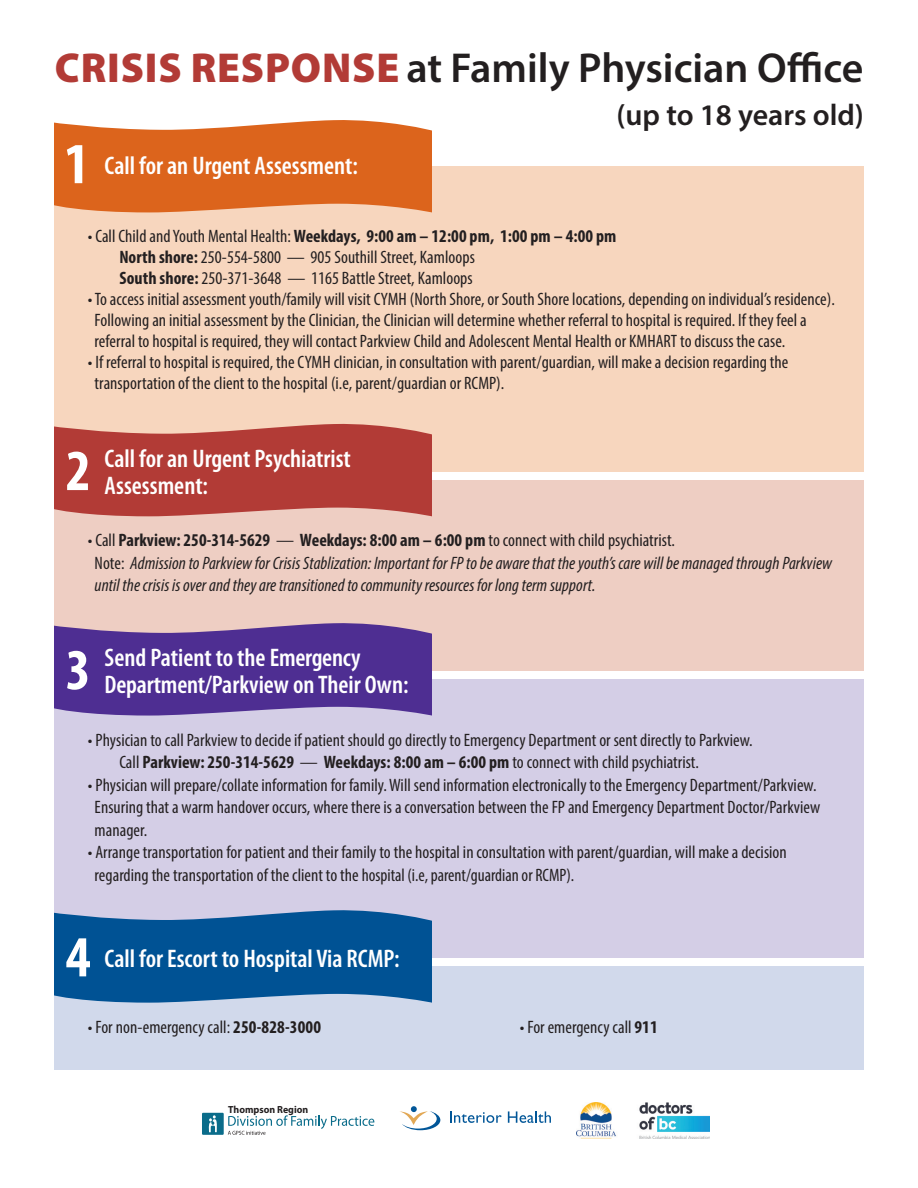
<style>
.page{position:relative;width:918px;height:1188px;background:#fff}
.page>*{position:absolute;margin:0;border:0;box-sizing:border-box;transform-origin:0 0}
.t1{font:700 condensed 58.5px "Myriad Pro";color:#fff}
.t2{font:600 42px "Myriad Pro";color:#231f20}
.t3{font:600 30px "Myriad Pro";color:#231f20}
.t4{font:600 condensed 25.5px "Myriad Pro";color:#fff}
.t5{font:condensed 18px/21px "Myriad Pro";letter-spacing:.005em;color:#231f20}
.t6{font:italic condensed 18px/22.5px "Myriad Pro";letter-spacing:.005em;color:#231f20}
.t7{font:700 condensed 18px "Myriad Pro";letter-spacing:.005em;color:#231f20}
.t8{font:700 10.35px "Myriad Pro";color:#231f20;scale:.96 1}
.s1{font-weight:900;color:#b23b36}
.s2{font-weight:400}
.s3{font-weight:700}
.s4{font-style:normal}
.s5{font-weight:700;font-style:normal}
</style>
<div class="page">
<div style="left:54px;top:166px;width:810px;height:306px;background:#f7d6be"></div>
<svg style="left:54px;top:120px;width:378px;height:92px;background:#df712f"></svg>
<div style="left:54px;top:481px;width:810px;height:190px;background:#eecec3"></div>
<svg style="left:54px;top:423px;width:378px;height:93px;background:#b94b45"></svg>
<svg style="left:400px;top:1106px;width:40px;height:24px"></svg>
<svg style="left:450px;top:1111px;width:52px;height:12px"></svg>
<svg style="left:508px;top:1111px;width:43px;height:12px"></svg>
<svg style="left:228px;top:1115px;width:146px;height:20px"></svg>
<div style="left:202px;top:1113px;width:22px;height:22px;background:#0a6c8a"></div>
<svg style="left:209px;top:1115px;width:8px;height:17px"></svg>
<img style="left:577px;top:1102px;width:39px;height:36px">
<img style="left:639px;top:1102px;width:71px;height:36px">
<div style="left:54px;top:679px;width:810px;height:279px;background:#d4cee6"></div>
<svg style="left:54px;top:623px;width:378px;height:93px;background:#5e3f99"></svg>
<div style="left:54px;top:967px;width:810px;height:103px;background:#d1d9eb"></div>
<svg style="left:54px;top:910px;width:378px;height:93px;background:#16609d"></svg>
<p class="t2" style="left:55px;top:41px;width:810px"><span class="s1">CRISIS RESPONSE</span> at Family Physician Office</p>
<p class="t1" style="left:64px;top:127px;width:26px">1</p>
<p class="t4" style="left:105px;top:151px;width:255px">Call for an Urgent Assessment:</p>
<p class="t3" style="left:616px;top:95px;width:249px">(up to 18 years old)</p>
<p class="t7" style="left:88px;top:225px;width:530px"><span class="s2">• Call Child and Youth Mental Health:</span> Weekdays, 9:00 am – 12:00 pm, 1:00 pm – 4:00 pm</p>
<p class="t5" style="left:119px;top:247px;width:357px"><span class="s3">North shore:</span> 250-554-5800 — 905 Southill Street, Kamloops<br><span class="s3">South shore:</span> 250-371-3648 — 1165 Battle Street, Kamloops</p>
<p class="t5" style="left:95px;top:289px;width:742px;text-indent:-7px">• To access initial assessment youth/family will visit CYMH (North Shore, or South Shore locations, depending on individual’s residence).<br>Following an initial assessment by the Clinician, the Clinician will determine whether referral to hospital is required. If they feel a referral to hospital is required, they will contact Parkview Child and Adolescent Mental Health or KMHART to discuss the case.</p>
<p class="t5" style="left:95px;top:352px;width:695px;text-indent:-7px">• If referral to hospital is required, the CYMH clinician, in consultation with parent/guardian, will make a decision regarding the transportation of the client to the hospital (i.e, parent/guardian or RCMP).</p>
<p class="t1" style="left:66px;top:434px;width:26px">2</p>
<p class="t4" style="left:105px;top:444px;width:248px">Call for an Urgent Psychiatrist</p>
<p class="t4" style="left:105px;top:471px;width:105px">Assessment:</p>
<p class="t6" style="left:95px;top:529px;width:739px;text-indent:-7px"><span class="s4">• Call</span> <span class="s5">Parkview: 250-314-5629</span> <span class="s4">—</span> <span class="s5">Weekdays: 8:00 am – 6:00 pm</span> <span class="s4">to connect with child psychiatrist.<br>Note:</span> Admission to Parkview for Crisis Stablization: Important for FP to be aware that the youth’s care will be managed through Parkview until the crisis is over and they are transitioned to community resources for long term support.</p>
<p class="t1" style="left:66px;top:633px;width:26px">3</p>
<p class="t4" style="left:105px;top:644px;width:258px">Send Patient to the Emergency</p>
<p class="t4" style="left:105px;top:671px;width:305px">Department/Parkview on Their Own:</p>
<p class="t5" style="left:88px;top:729px;width:666px">• Physician to call Parkview to decide if patient should go directly to Emergency Department or sent directly to Parkview.</p>
<p class="t7" style="left:119px;top:751px;width:581px"><span class="s2">Call</span> Parkview: 250-314-5629 <span class="s2">—</span> Weekdays: 8:00 am – 6:00 pm <span class="s2">to connect with child psychiatrist.</span></p>
<p class="t5" style="left:95px;top:773px;width:727px;line-height:22.5px;text-indent:-7px">• Physician will prepare/collate information for family. Will send information electronically to the Emergency Department/Parkview.<br>Ensuring that a warm handover occurs, where there is a conversation between the FP and Emergency Department Doctor/Parkview manager.</p>
<p class="t5" style="left:95px;top:841px;width:694px;line-height:22.5px;text-indent:-7px">• Arrange transportation for patient and their family to the hospital in consultation with parent/guardian, will make a decision regarding the transportation of the client to the hospital (i.e, parent/guardian or RCMP).</p>
<p class="t1" style="left:66px;top:920px;width:26px">4</p>
<p class="t4" style="left:105px;top:944px;width:297px">Call for Escort to Hospital Via RCMP:</p>
<p class="t5" style="left:88px;top:1016px;width:235px">• For non-emergency call: <span class="s3">250-828-3000</span></p>
<p class="t5" style="left:520px;top:1016px;width:139px">• For emergency call <span class="s3">911</span></p>
<p class="t8" style="left:228px;top:1103px;width:85px">Thompson Region</p>
</div>
